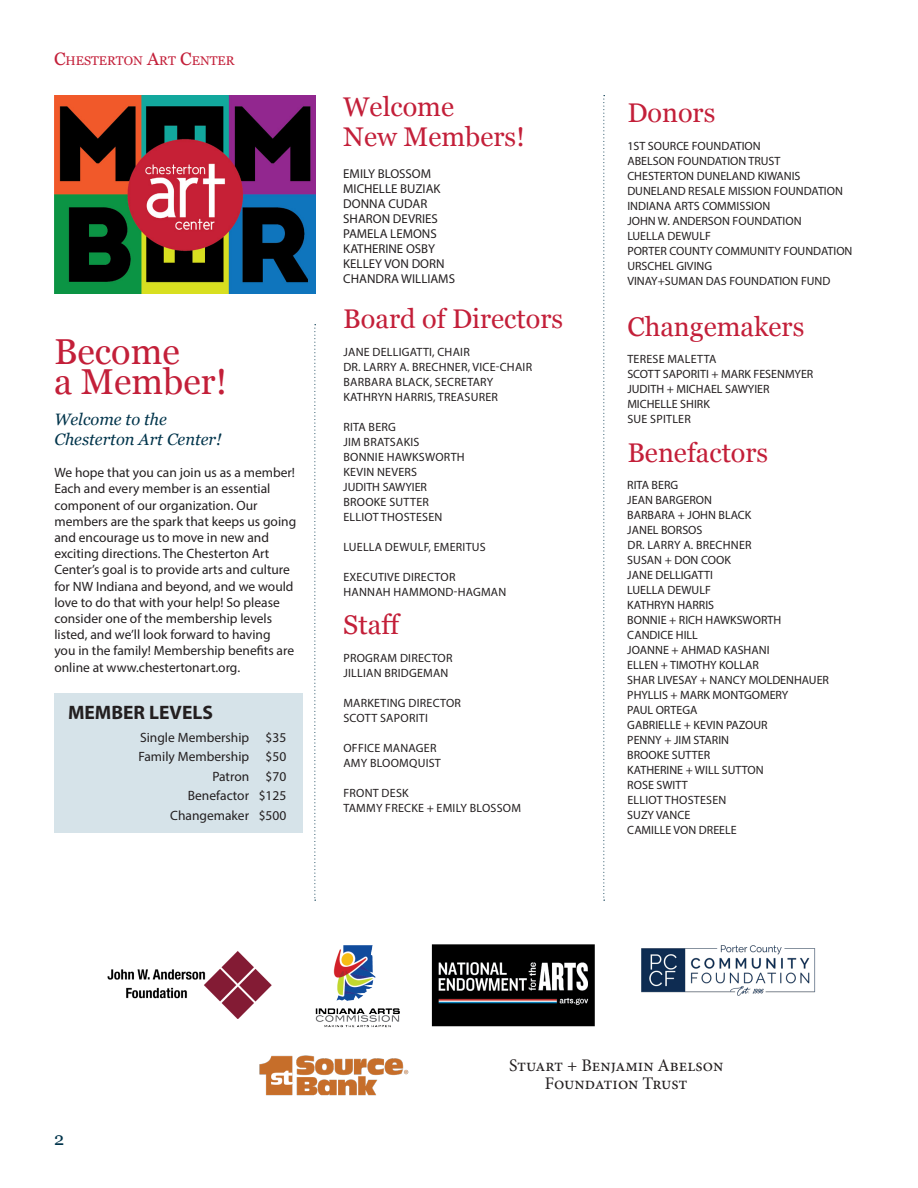
<style>
.page{position:relative;width:918px;height:1188px;background:#fff}
.page>*{position:absolute;margin:0;border:0;box-sizing:border-box;transform-origin:0 0}
.t1{font:36px/30px "Georgia";color:#c31f39}
.t2{font:27px/30px "Georgia";color:#c31f39}
.t3{font:700 19.5px "Myriad Pro";color:#231f20}
.t4{font:18px "Georgia";color:#00344b}
.t5{font:17.7px/17.7px "Minion Pro";color:#231f20;text-align:center}
.t6{font:italic 16.5px/19.8px "Georgia";color:#00344b}
.t7{font:13.5px/16.2px "Myriad Pro";color:#231f20}
.t8{font:12.9px/15px "Myriad Pro";color:#231f20}
.t9{font:12.6px "Georgia";color:#c31f39}
.t10{font:12px/15px "Myriad Pro";color:#231f20}
.t11{font:12px/15px "Myriad Pro";letter-spacing:.02em;color:#231f20}
.s1{font-size:18px}
</style>
<div class="page">
<img style="left:55px;top:95px;width:260px;height:199px">
<svg style="left:603px;top:95px;width:2px;height:806px"></svg>
<svg style="left:314px;top:324px;width:2px;height:577px"></svg>
<div style="left:54px;top:694px;width:249px;height:139px;background:#d6e3e9"></div>
<img style="left:641px;top:945px;width:175px;height:51px">
<img style="left:259px;top:1055px;width:150px;height:41px">
<img style="left:315px;top:945px;width:279px;height:83px">
<img style="left:107px;top:951px;width:165px;height:68px">
<p class="t9" style="left:54px;top:51px;width:182px"><span class="s1">C</span>HESTERTON <span class="s1">A</span>RT <span class="s1">C</span>ENTER</p>
<h1 class="t1" style="left:54px;top:335px;width:175px">Become<br>a Member!</h1>
<h3 class="t6" style="left:54px;top:409px;width:169px">Welcome to the<br>Chesterton Art Center!</h3>
<p class="t7" style="left:54px;top:464px;width:243px">We hope that you can join us as a member!<br>Each and every member is an essential component of our organization. Our members are the spark that keeps us going and encourage us to move in new and exciting directions. The Chesterton Art Center’s goal is to provide arts and culture for NW Indiana and beyond, and we would love to do that with your help! So please consider one of the membership levels listed, and we’ll look forward to having<br>you in the family! Membership benefits are online at www.chestertonart.org.</p>
<h3 class="t3" style="left:68px;top:700px;width:146px">MEMBER LEVELS</h3>
<p class="t7" style="left:138px;top:727px;width:149px;line-height:19.5px;text-align:right">Single Membership $35<br>Family Membership $50<br>Patron $70<br>Benefactor $125<br>Changemaker $500</p>
<h2 class="t2" style="left:343px;top:91px;width:183px">Welcome<br>New Members!</h2>
<p class="t8" style="left:343px;top:166px;width:113px">EMILY BLOSSOM<br>MICHELLE BUZIAK<br>DONNA CUDAR<br>SHARON DEVRIES<br>PAMELA LEMONS<br>KATHERINE OSBY<br>KELLEY VON DORN<br>CHANDRA WILLIAMS</p>
<h2 class="t2" style="left:343px;top:302px;width:221px">Board of Directors</h2>
<p class="t11" style="left:343px;top:344px;width:190px">JANE DELLIGATTI, CHAIR<br>DR. LARRY A. BRECHNER, VICE-CHAIR<br>BARBARA BLACK, SECRETARY<br>KATHRYN HARRIS, TREASURER</p>
<p class="t11" style="left:343px;top:419px;width:123px">RITA BERG<br>JIM BRATSAKIS<br>BONNIE HAWKSWORTH<br>KEVIN NEVERS<br>JUDITH SAWYIER<br>BROOKE SUTTER<br>ELLIOT THOSTESEN</p>
<p class="t11" style="left:343px;top:539px;width:144px">LUELLA DEWULF, EMERITUS</p>
<p class="t11" style="left:343px;top:569px;width:164px">EXECUTIVE DIRECTOR<br>HANNAH HAMMOND-HAGMAN</p>
<h2 class="t2" style="left:343px;top:608px;width:59px">Staff</h2>
<p class="t11" style="left:343px;top:650px;width:111px">PROGRAM DIRECTOR<br>JILLIAN BRIDGEMAN</p>
<p class="t11" style="left:343px;top:695px;width:119px">MARKETING DIRECTOR<br>SCOTT SAPORITI</p>
<p class="t11" style="left:343px;top:740px;width:99px">OFFICE MANAGER<br>AMY BLOOMQUIST</p>
<p class="t11" style="left:343px;top:785px;width:179px">FRONT DESK<br>TAMMY FRECKE + EMILY BLOSSOM</p>
<h2 class="t2" style="left:627px;top:97px;width:90px">Donors</h2>
<p class="t10" style="left:627px;top:138px;width:227px">1ST SOURCE FOUNDATION<br>ABELSON FOUNDATION TRUST<br>CHESTERTON DUNELAND KIWANIS<br>DUNELAND RESALE MISSION FOUNDATION<br>INDIANA ARTS COMMISSION<br>JOHN W. ANDERSON FOUNDATION<br>LUELLA DEWULF<br>PORTER COUNTY COMMUNITY FOUNDATION<br>URSCHEL GIVING<br>VINAY+SUMAN DAS FOUNDATION FUND</p>
<h2 class="t2" style="left:627px;top:310px;width:179px">Changemakers</h2>
<p class="t10" style="left:627px;top:352px;width:188px">TERESE MALETTA<br>SCOTT SAPORITI + MARK FESENMYER<br>JUDITH + MICHAEL SAWYIER<br>MICHELLE SHIRK<br>SUE SPITLER</p>
<h2 class="t2" style="left:627px;top:436px;width:142px">Benefactors</h2>
<p class="t10" style="left:627px;top:478px;width:203px">RITA BERG<br>JEAN BARGERON<br>BARBARA + JOHN BLACK<br>JANEL BORSOS<br>DR. LARRY A. BRECHNER<br>SUSAN + DON COOK<br>JANE DELLIGATTI<br>LUELLA DEWULF<br>KATHRYN HARRIS<br>BONNIE + RICH HAWKSWORTH<br>CANDICE HILL<br>JOANNE + AHMAD KASHANI<br>ELLEN + TIMOTHY KOLLAR<br>SHAR LIVESAY + NANCY MOLDENHAUER<br>PHYLLIS + MARK MONTGOMERY<br>PAUL ORTEGA<br>GABRIELLE + KEVIN PAZOUR<br>PENNY + JIM STARIN<br>BROOKE SUTTER<br>KATHERINE + WILL SUTTON<br>ROSE SWITT<br>ELLIOT THOSTESEN<br>SUZY VANCE<br>CAMILLE VON DREELE</p>
<h3 class="t4" style="left:54px;top:1126px;width:12px">2</h3>
<h3 class="t5" style="left:509px;top:1057px;width:216px">Stuart + Benjamin Abelson<br>Foundation Trust</h3>
</div>
